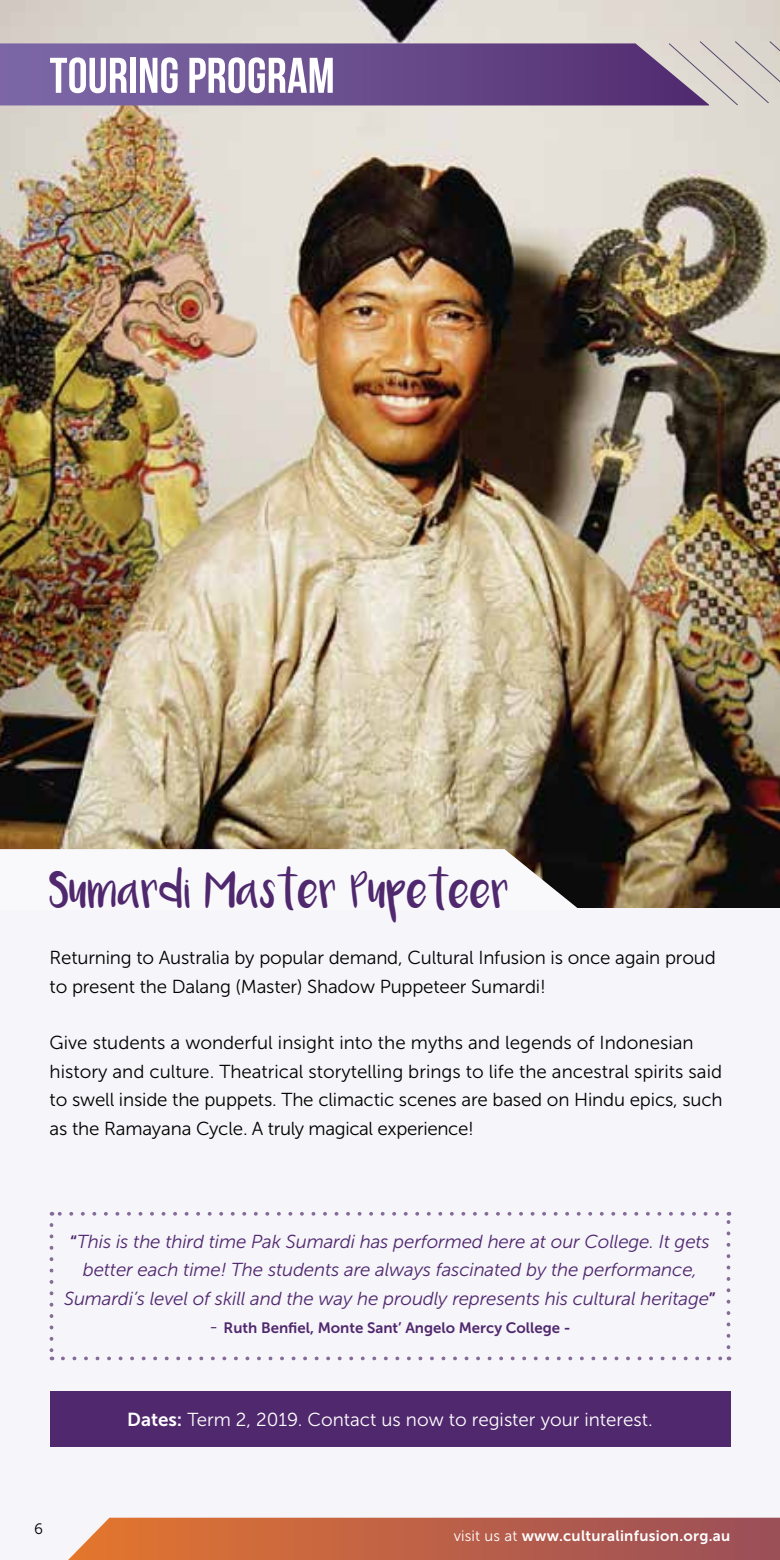
<style>
.page{position:relative;width:780px;height:1560px;background:#fff}
.page>*{position:absolute;margin:0;border:0;box-sizing:border-box;transform-origin:0 0}
.t1{font:700 50px "Bebas Neue";letter-spacing:.005em;color:#fff}
.t2{font:27.5px "Luna";letter-spacing:.01em;color:#50286e}
.t3{font:18.75px/28.2px "Museo Sans 300";letter-spacing:-.01em;color:#000}
.t4{font:italic 18.75px/28.2px "Museo Sans 300";letter-spacing:-.01em;color:#50286e;text-align:center}
.t5{font:18.75px "Museo Sans 300";color:#fff}
.t6{font:15px "Museo Sans 700";color:#50286e}
.t7{font:15px "Museo Sans 700";letter-spacing:.02em;color:#fff}
.t8{font:15px "Museo Sans 300";color:#000}
.s1{font-family:"Museo Sans 700";font-style:normal;font-size:17.5px}
.s2{font-family:"Museo Sans 300";font-size:18.75px}
.s3{font-family:"Museo Sans 700"}
.s4{font-family:"Museo Sans 300"}
</style>
<div class="page">
<div style="left:0;top:0;width:780px;height:1559px;background:#f6f5fa"></div>
<img style="left:0;top:0;width:780px;height:907px">
<svg style="left:69px;top:1517px;width:711px;height:42px;background:#bf674d"></svg>
<svg style="left:0;top:41px;width:780px;height:65px;background:#7d6599"></svg>
<svg style="left:0;top:849px;width:579px;height:59px"></svg>
<svg style="left:63px;top:1356px;width:659px;height:3px"></svg>
<svg style="left:50px;top:1224px;width:3px;height:135px"></svg>
<svg style="left:726px;top:1212px;width:4px;height:134px"></svg>
<svg style="left:51px;top:1212px;width:666px;height:3px"></svg>
<div style="left:50px;top:1390px;width:680px;height:56px;background:#50286e"></div>
<h1 class="t1" style="left:50px;top:48px;width:286px">TOURING PROGRAM</h1>
<h2 class="t2" style="left:50px;top:882px;width:461px">Sumardi Master Pupeteer</h2>
<p class="t3" style="left:50px;top:943px;width:667px">Returning to Australia by popular demand, Cultural Infusion is once again proud to present the Dalang (Master) Shadow Puppeteer Sumardi!</p>
<p class="t3" style="left:50px;top:1028px;width:674px">Give students a wonderful insight into the myths and legends of Indonesian history and culture. Theatrical storytelling brings to life the ancestral spirits said to swell inside the puppets. The climactic scenes are based on Hindu epics, such as the Ramayana Cycle. A truly magical experience!</p>
<p class="t4" style="left:64px;top:1227px;width:653px"><span class="s1">“</span>This is the third time Pak Sumardi has performed here at our College. It gets better each time! The students are always fascinated by the performance,<br>Sumardi’s level of skill and the way he proudly represents his cultural heritage<span class="s1">”</span></p>
<p class="t6" style="left:209px;top:1319px;width:363px"><span class="s2">-</span> Ruth Benfiel, Monte Sant’ Angelo Mercy College -</p>
<p class="t8" style="left:34px;top:1520px;width:10px">6</p>
<p class="t5" style="left:127px;top:1408px;width:527px"><span class="s3">Dates:</span> Term 2, 2019. Contact us now to register your interest.</p>
<p class="t7" style="left:453px;top:1526px;width:278px"><span class="s4">visit us at</span> www.culturalinfusion.org.au</p>
</div>
